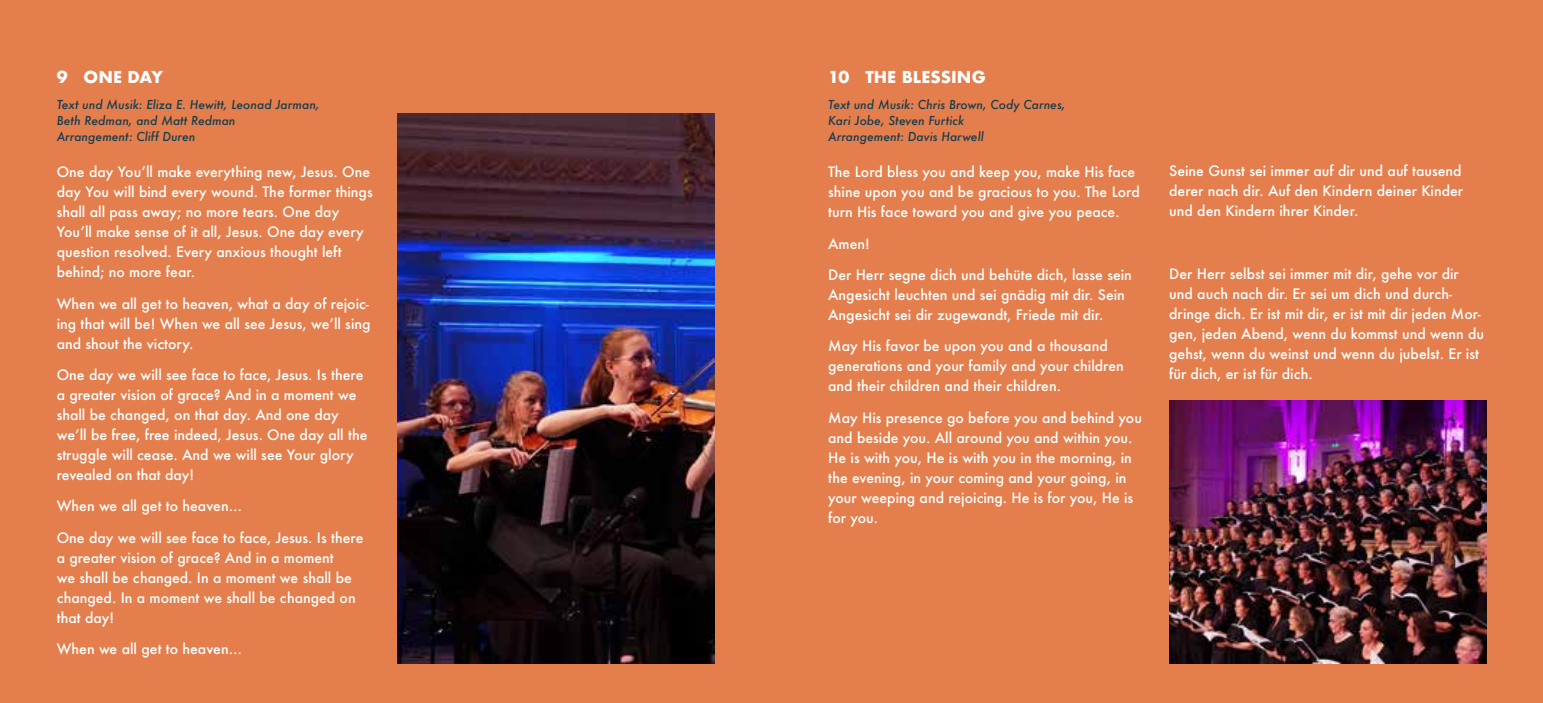
<style>
.page{position:relative;width:1543px;height:703px;background:#fff}
.page>*{position:absolute;margin:0;border:0;box-sizing:border-box;transform-origin:0 0}
.t1{font:700 16px "Futura";color:#fff}
.t2{font:500 14px/20px "Futura";color:#fff}
.t3{font:italic 500 12px/16px "Futura";color:#163d4d}
</style>
<div class="page">
<div style="left:0;top:0;width:1542px;height:703px;background:#e47e4d"></div>
<img style="left:1169px;top:401px;width:316px;height:262px">
<img style="left:398px;top:113px;width:316px;height:550px">
<p class="t1" style="left:57px;top:66px;width:108px">9 ONE DAY</p>
<p class="t3" style="left:57px;top:97px;width:264px">Text und Musik: Eliza E. Hewitt, Leonad Jarman,<br>Beth Redman, and Matt Redman<br>Arrangement: Cliff Duren</p>
<p class="t2" style="left:57px;top:162px;width:317px">One day You’ll make everything new, Jesus. One day You will bind every wound. The former things shall all pass away; no more tears. One day You’ll make sense of it all, Jesus. One day every question resolved. Every anxious thought left behind; no more fear.</p>
<p class="t2" style="left:57px;top:293px;width:315px;text-align:justify">When we all get to heaven, what a day of rejoic&shy;ing that will be! When we all see Jesus, we’ll sing and shout the victory.</p>
<p class="t2" style="left:57px;top:365px;width:312px">One day we will see face to face, Jesus. Is there a greater vision of grace? And in a moment we shall be changed, on that day. And one day we’ll be free, free indeed, Jesus. One day all the struggle will cease. And we will see Your glory revealed on that day!</p>
<p class="t2" style="left:57px;top:496px;width:187px">When we all get to heaven…</p>
<p class="t2" style="left:57px;top:527px;width:308px">One day we will see face to face, Jesus. Is there a greater vision of grace? And in a moment<br>we shall be changed. In a moment we shall be changed. In a moment we shall be changed on that day!</p>
<p class="t2" style="left:57px;top:639px;width:187px">When we all get to heaven…</p>
<p class="t1" style="left:828px;top:66px;width:159px">10 THE BLESSING</p>
<p class="t3" style="left:828px;top:97px;width:239px">Text und Musik: Chris Brown, Cody Carnes,<br>Kari Jobe, Steven Furtick<br>Arrangement: Davis Harwell</p>
<p class="t2" style="left:828px;top:162px;width:313px">The Lord bless you and keep you, make His face shine upon you and be gracious to you. The Lord turn His face toward you and give you peace.</p>
<p class="t2" style="left:828px;top:233px;width:43px">Amen!</p>
<p class="t2" style="left:828px;top:265px;width:305px">Der Herr segne dich und behüte dich, lasse sein<br>Angesicht leuchten und sei gnädig mit dir. Sein<br>Angesicht sei dir zugewandt, Friede mit dir.</p>
<p class="t2" style="left:828px;top:336px;width:297px">May His favor be upon you and a thousand generations and your family and your children and their children and their children.</p>
<p class="t2" style="left:828px;top:407px;width:315px">May His presence go before you and behind you and beside you. All around you and within you.<br>He is with you, He is with you in the morning, in the evening, in your coming and your going, in your weeping and rejoicing. He is for you, He is for you.</p>
<p class="t2" style="left:1169px;top:161px;width:295px;text-align:justify">Seine Gunst sei immer auf dir und auf tausend derer nach dir. Auf den Kindern deiner Kinder und den Kindern ihrer Kinder.</p>
<p class="t2" style="left:1169px;top:263px;width:316px">Der Herr selbst sei immer mit dir, gehe vor dir und auch nach dir. Er sei um dich und durch&shy;dringe dich. Er ist mit dir, er ist mit dir jeden Mor&shy;gen, jeden Abend, wenn du kommst und wenn du gehst, wenn du weinst und wenn du jubelst. Er ist für dich, er ist für dich.</p>
</div>
